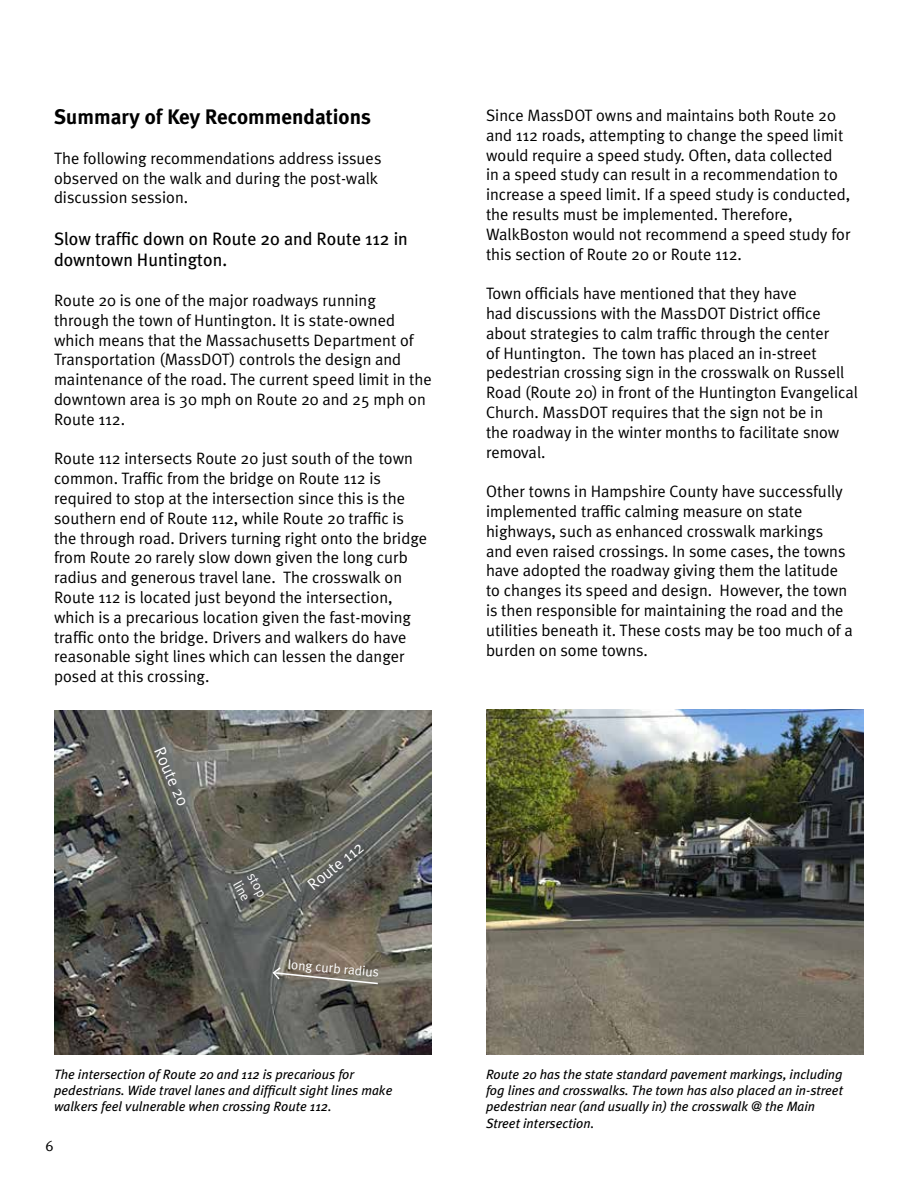
<style>
.page{position:relative;width:918px;height:1188px;background:#fff}
.page>*{position:absolute;margin:0;border:0;box-sizing:border-box;transform-origin:0 0}
.t1{font:700 21px "Meta Plus";color:#000}
.t2{font:18px/21.6px "Meta Plus";color:#000}
.t3{font:16.5px/19.8px "Meta Plus Normal";color:#000}
.t4{font:16.5px "Meta Plus Normal";color:#fff}
.t5{font:15px "Meta Plus Normal";color:#000}
.t6{font:italic 13.5px/16.2px "Meta Plus";color:#000}
.t7{font:13.5px/16.2px "Meta Plus Normal";color:#fff}
</style>
<div class="page">
<img style="left:487px;top:710px;width:377px;height:344px">
<img style="left:54px;top:710px;width:378px;height:344px">
<svg style="left:271px;top:966px;width:108px;height:19px;background:#857f74"></svg>
<p class="t1" style="left:54px;top:105px;width:319px">Summary of Key Recommendations</p>
<p class="t3" style="left:54px;top:148px;width:329px">The following recommendations address issues observed on the walk and during the post-walk discussion session.</p>
<p class="t2" style="left:54px;top:228px;width:355px">Slow traffic down on Route 20 and Route 112 in downtown Huntington.</p>
<p class="t3" style="left:54px;top:290px;width:379px">Route 20 is one of the major roadways running through the town of Huntington. It is state-owned which means that the Massachusetts Department of Transportation (MassDOT) controls the design and maintenance of the road. The current speed limit in the downtown area is 30 mph on Route 20 and 25 mph on Route 112.</p>
<p class="t3" style="left:54px;top:449px;width:375px">Route 112 intersects Route 20 just south of the town common. Traffic from the bridge on Route 112 is required to stop at the intersection since this is the southern end of Route 112, while Route 20 traffic is the through road. Drivers turning right onto the bridge from Route 20 rarely slow down given the long curb radius and generous travel lane. The crosswalk on Route 112 is located just beyond the intersection, which is a precarious location given the fast-moving traffic onto the bridge. Drivers and walkers do have reasonable sight lines which can lessen the danger posed at this crossing.</p>
<p class="t4" style="left:168px;top:744px;width:64px;rotate:66deg">Route 20</p>
<p class="t7" style="left:258px;top:870px;width:27px;rotate:61deg">stop line</p>
<p class="t4" style="left:304px;top:879px;width:68px;rotate:-39deg">Route 112</p>
<p class="t7" style="left:289px;top:956px;width:93px;rotate:5deg">long curb radius</p>
<p class="t3" style="left:486px;top:105px;width:366px">Since MassDOT owns and maintains both Route 20 and 112 roads, attempting to change the speed limit would require a speed study. Often, data collected<br>in a speed study can result in a recommendation to increase a speed limit. If a speed study is conducted, the results must be implemented. Therefore, WalkBoston would not recommend a speed study for this section of Route 20 or Route 112.</p>
<p class="t3" style="left:486px;top:283px;width:373px">Town officials have mentioned that they have<br>had discussions with the MassDOT District office about strategies to calm traffic through the center<br>of Huntington. The town has placed an in-street pedestrian crossing sign in the crosswalk on Russell Road (Route 20) in front of the Huntington Evangelical Church. MassDOT requires that the sign not be in<br>the roadway in the winter months to facilitate snow removal.</p>
<p class="t3" style="left:486px;top:481px;width:368px">Other towns in Hampshire County have successfully implemented traffic calming measure on state highways, such as enhanced crosswalk markings and even raised crossings. In some cases, the towns have adopted the roadway giving them the latitude to changes its speed and design. However, the town is then responsible for maintaining the road and the utilities beneath it. These costs may be too much of a burden on some towns.</p>
<p class="t6" style="left:54px;top:1066px;width:340px">The intersection of Route 20 and 112 is precarious for pedestrians. Wide travel lanes and difficult sight lines make walkers feel vulnerable when crossing Route 112.</p>
<p class="t6" style="left:486px;top:1066px;width:359px">Route 20 has the state standard pavement markings, including fog lines and crosswalks. The town has also placed an in-street pedestrian near (and usually in) the crosswalk @ the Main Street intersection.</p>
<p class="t5" style="left:46px;top:1137px;width:10px">6</p>
</div>
